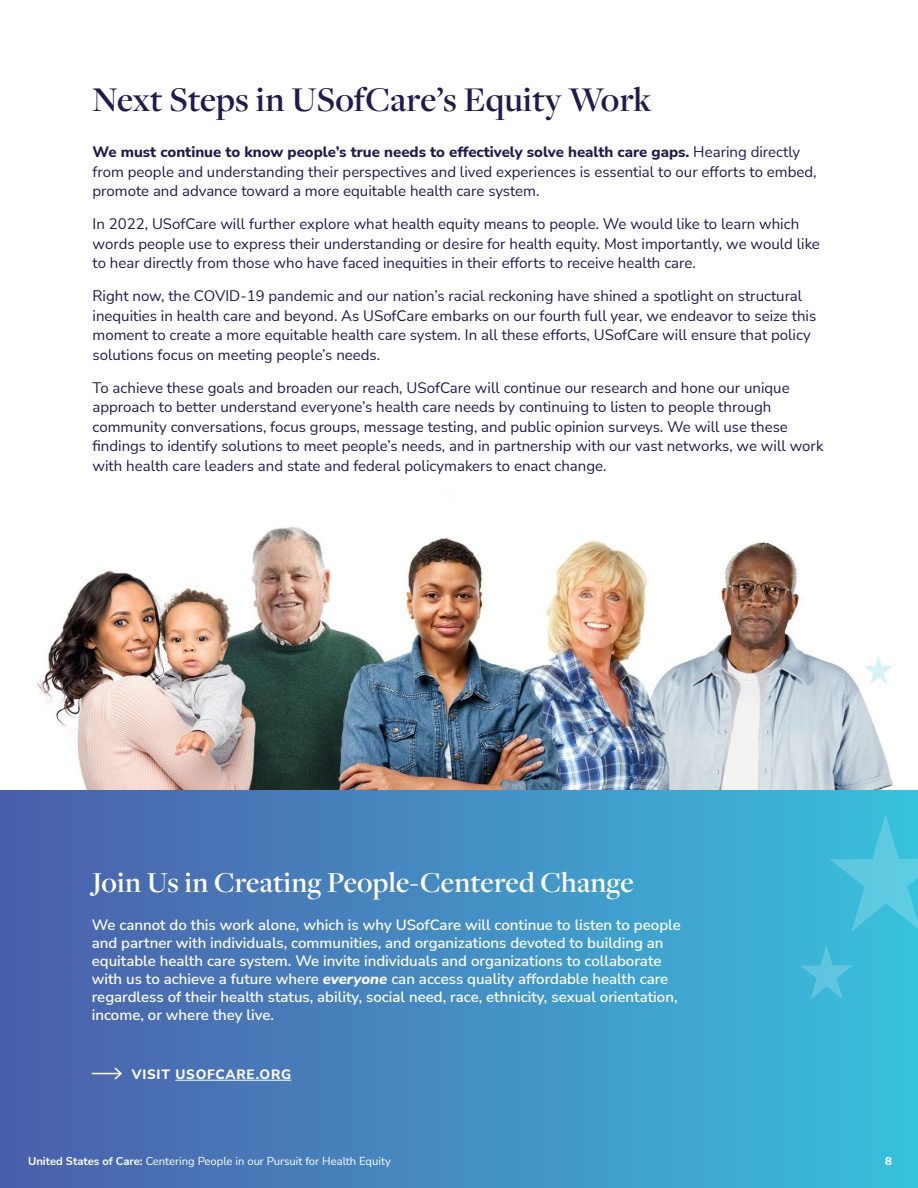
<style>
.page{position:relative;width:918px;height:1188px;background:#fff}
.page>*{position:absolute;margin:0;border:0;box-sizing:border-box;transform-origin:0 0}
.t1{font:600 36px "Freight Disp Pro";letter-spacing:.005em;color:#211a4b}
.t2{font:600 30px "Freight Disp Pro";letter-spacing:.005em;color:#fff}
.t3{font:15px/19.5px "Nunito Sans";color:#211a4b}
.t4{font:600 15px/18px "Nunito Sans";color:#fff}
.t5{font:800 13.5px "Nunito Sans";letter-spacing:.06em;color:#fff}
.t6{font:11.25px "Nunito Sans";color:#fff}
.t7{font:800 11.25px "Nunito Sans";color:#fff}
.s1{font-weight:800}
.s2{font-weight:800;font-style:italic}
.s3{font-weight:700}
</style>
<div class="page">
<img style="left:0;top:527px;width:918px;height:264px">
<div style="left:0;top:1134px;width:918px;height:54px;background:linear-gradient(to right,#4d5da9,#39c0dd)"></div>
<div style="left:0;top:791px;width:918px;height:343px;background:linear-gradient(to right,#4d5da9,#39c0dd)"></div>
<svg style="left:830px;top:814px;width:88px;height:118px"></svg>
<svg style="left:800px;top:944px;width:53px;height:56px"></svg>
<svg style="left:864px;top:654px;width:29px;height:31px"></svg>
<svg style="left:92px;top:1066px;width:31px;height:15px"></svg>
<hr style="left:175px;top:1080px;width:116px;height:1px;background:#fff">
<h1 class="t1" style="left:93px;top:76px;width:560px">Next Steps in USofCare’s Equity Work</h1>
<p class="t3" style="left:93px;top:142px;width:726px"><span class="s1">We must continue to know people’s true needs to effectively solve health care gaps.</span> Hearing directly from people and understanding their perspectives and lived experiences is essential to our efforts to embed, promote and advance toward a more equitable health care system.</p>
<p class="t3" style="left:93px;top:214px;width:729px">In 2022, USofCare will further explore what health equity means to people. We would like to learn which words people use to express their understanding or desire for health equity. Most importantly, we would like to hear directly from those who have faced inequities in their efforts to receive health care.</p>
<p class="t3" style="left:93px;top:286px;width:725px">Right now, the COVID-19 pandemic and our nation’s racial reckoning have shined a spotlight on structural inequities in health care and beyond. As USofCare embarks on our fourth full year, we endeavor to seize this moment to create a more equitable health care system. In all these efforts, USofCare will ensure that policy solutions focus on meeting people’s needs.</p>
<p class="t3" style="left:93px;top:377px;width:732px">To achieve these goals and broaden our reach, USofCare will continue our research and hone our unique approach to better understand everyone’s health care needs by continuing to listen to people through community conversations, focus groups, message testing, and public opinion surveys. We will use these findings to identify solutions to meet people’s needs, and in partnership with our vast networks, we will work with health care leaders and state and federal policymakers to enact change.</p>
<h2 class="t2" style="left:92px;top:863px;width:543px">Join Us in Creating People-Centered Change</h2>
<p class="t4" style="left:92px;top:916px;width:591px">We cannot do this work alone, which is why USofCare will continue to listen to people and partner with individuals, communities, and organizations devoted to building an equitable health care system. We invite individuals and organizations to collaborate with us to achieve a future where <span class="s2">everyone</span> can access quality affordable health care regardless of their health status, ability, social need, race, ethnicity, sexual orientation, income, or where they live.</p>
<p class="t5" style="left:132px;top:1065px;width:161px">VISIT USOFCARE.ORG</p>
<p class="t6" style="left:28px;top:1153px;width:364px"><span class="s3">United States of Care:</span> Centering People in our Pursuit for Health Equity</p>
<p class="t7" style="left:885px;top:1153px;width:8px">8</p>
</div>
